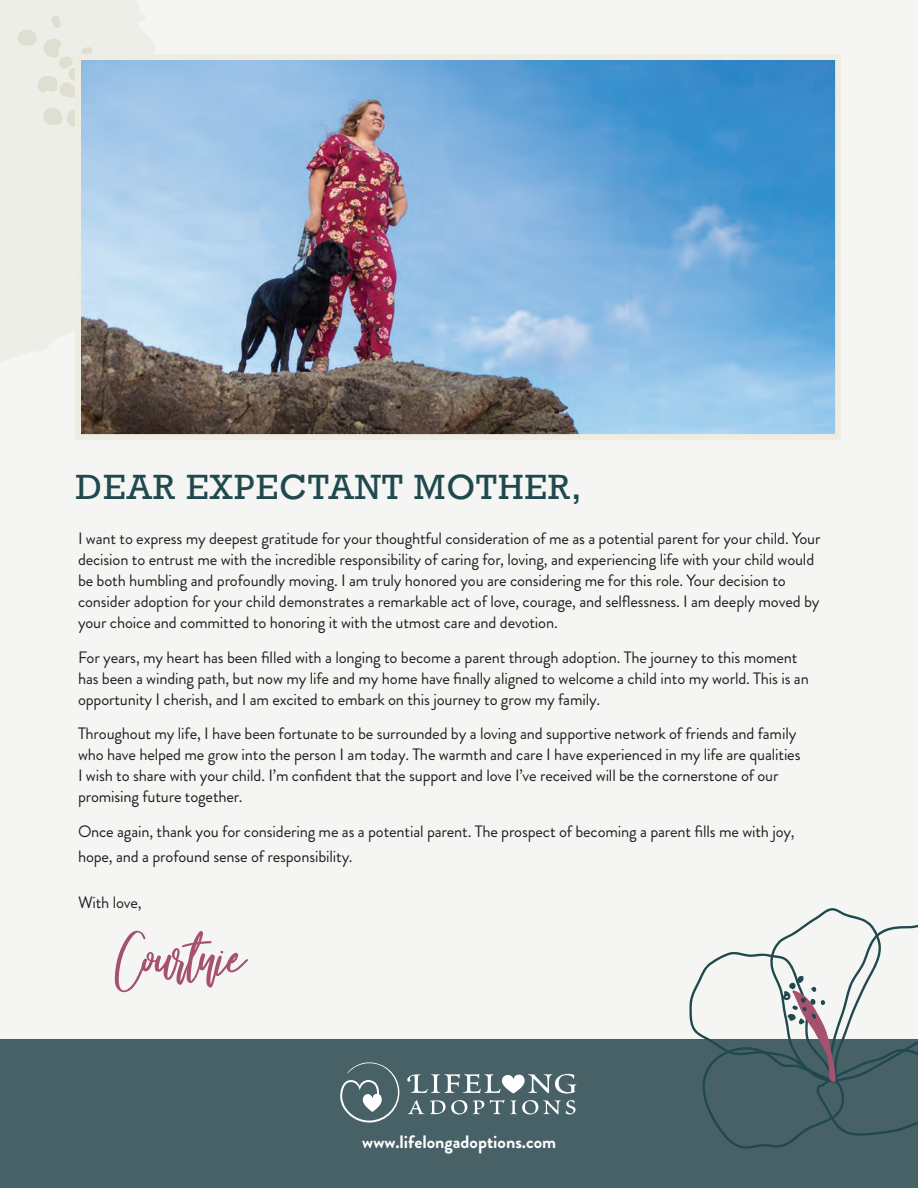
<style>
.page{position:relative;width:918px;height:1188px;background:#f5f6f3}
.page>*{position:absolute;margin:0;border:0;box-sizing:border-box;transform-origin:0 0}
.t1{font:67.5px "Beautiful Bloom Alt";letter-spacing:-.01em;color:#a65170}
.t2{font:36px "Rockwell";letter-spacing:.03em;color:#20494f}
.t3{font:700 18px "Brandon Grotesque";color:#fff}
.t4{font:16.5px/21px "Brandon Grotesque";letter-spacing:-.01em;color:#231f20}
</style>
<div class="page">
<div style="left:0;top:0;width:155px;height:361px;background:#eeeee8"></div>
<svg style="left:45px;top:346px;width:8px;height:5px"></svg>
<svg style="left:17px;top:16px;width:107px;height:139px"></svg>
<img style="left:82px;top:61px;width:752px;height:372px">
<div style="left:75px;top:54px;width:766px;height:386px;border:6px solid #efede2"></div>
<div style="left:0;top:1039px;width:918px;height:149px;background:#486167"></div>
<svg style="left:407px;top:1100px;width:17px;height:14px"></svg>
<svg style="left:430px;top:1100px;width:54px;height:14px"></svg>
<svg style="left:490px;top:1100px;width:86px;height:14px"></svg>
<svg style="left:340px;top:1062px;width:60px;height:61px"></svg>
<svg style="left:407px;top:1074px;width:169px;height:20px"></svg>
<svg style="left:689px;top:908px;width:229px;height:241px"></svg>
<h2 class="t2" style="left:76px;top:466px;width:507px">DEAR EXPECTANT MOTHER,</h2>
<p class="t4" style="left:78px;top:528px;width:744px">I want to express my deepest gratitude for your thoughtful consideration of me as a potential parent for your child. Your decision to entrust me with the incredible responsibility of caring for, loving, and experiencing life with your child would be both humbling and profoundly moving. I am truly honored you are considering me for this role. Your decision to consider adoption for your child demonstrates a remarkable act of love, courage, and selflessness. I am deeply moved by your choice and committed to honoring it with the utmost care and devotion.</p>
<p class="t4" style="left:78px;top:647px;width:732px">For years, my heart has been filled with a longing to become a parent through adoption. The journey to this moment has been a winding path, but now my life and my home have finally aligned to welcome a child into my world. This is an opportunity I cherish, and I am excited to embark on this journey to grow my family.</p>
<p class="t4" style="left:78px;top:723px;width:724px">Throughout my life, I have been fortunate to be surrounded by a loving and supportive network of friends and family who have helped me grow into the person I am today. The warmth and care I have experienced in my life are qualities I wish to share with your child. I’m confident that the support and love I’ve received will be the cornerstone of our promising future together.</p>
<p class="t4" style="left:78px;top:818px;width:718px;line-height:25.5px">Once again, thank you for considering me as a potential parent. The prospect of becoming a parent fills me with joy, hope, and a profound sense of responsibility.</p>
<p class="t4" style="left:78px;top:892px;width:65px">With love,</p>
<h1 class="t1" style="left:116px;top:921px;width:130px">Courtnie</h1>
<p class="t3" style="left:362px;top:1129px;width:195px">www.lifelongadoptions.com</p>
</div>
